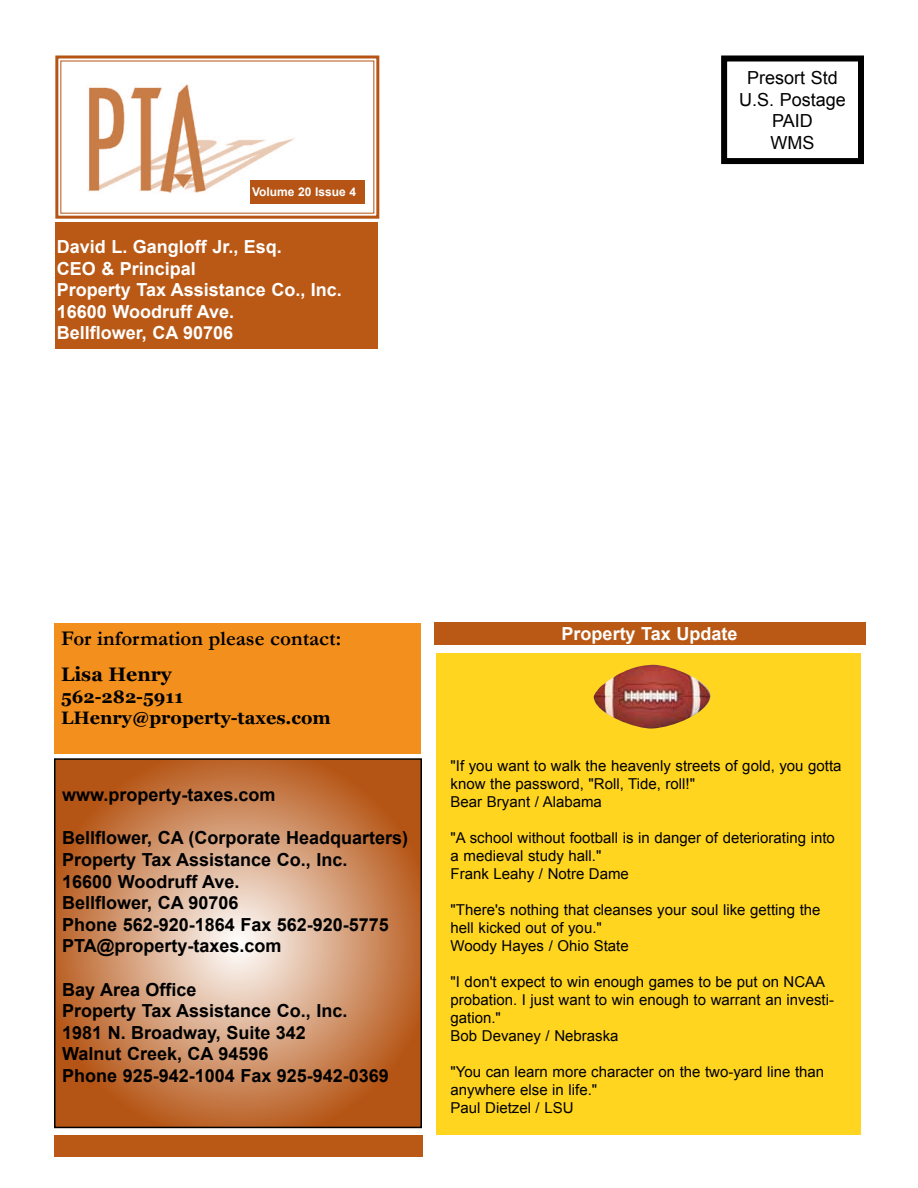
<style>
.page{position:relative;width:918px;height:1188px;background:#fff}
.page>*{position:absolute;margin:0;border:0;box-sizing:border-box;transform-origin:0 0}
.t1{font:700 21px "Garamond";color:#000}
.t2{font:700 19.5px "Georgia";color:#000}
.t3{font:700 18px/21.6px "Arial";color:#000}
.t4{font:700 18px/21.6px "Arial";color:#fff}
.t5{font:700 18px/21.6px "Georgia";color:#000}
.t6{font:18px/21.6px "Arial";color:#000;text-align:center}
.t7{font:15px/18px "Arial";color:#000}
.t8{font:700 12px "Arial";color:#fff}
</style>
<div class="page">
<svg style="left:55px;top:55px;width:325px;height:164px"></svg>
<svg style="left:57px;top:761px;width:362px;height:364px;background:#cc8a5e"></svg>
<div style="left:54px;top:758px;width:368px;height:370px;border:2px solid #000"></div>
<div style="left:434px;top:622px;width:431px;height:23px;background:#b95915"></div>
<div style="left:54px;top:1135px;width:368px;height:22px;background:#b95915"></div>
<div style="left:251px;top:180px;width:114px;height:24px;background:#b55414"></div>
<div style="left:55px;top:222px;width:323px;height:127px;background:#b95915"></div>
<div style="left:721px;top:56px;width:143px;height:108px;border:6px solid #000"></div>
<div style="left:54px;top:623px;width:367px;height:130px;background:#f3901d"></div>
<div style="left:436px;top:653px;width:425px;height:482px;background:#ffd520"></div>
<img style="left:594px;top:665px;width:117px;height:64px">
<p class="t8" style="left:252px;top:185px;width:106px">Volume 20 Issue 4</p>
<p class="t4" style="left:57px;top:236px;width:287px">David L. Gangloff Jr., Esq.<br>CEO &amp; Principal<br>Property Tax Assistance Co., Inc.<br>16600 Woodruff Ave.<br>Bellflower, CA 90706</p>
<p class="t6" style="left:739px;top:67px;width:108px">Presort Std<br>U.S. Postage<br>PAID<br>WMS</p>
<h1 class="t1" style="left:61px;top:624px;width:282px">For information please contact:</h1>
<h2 class="t2" style="left:61px;top:663px;width:112px">Lisa Henry</h2>
<p class="t5" style="left:61px;top:686px;width:271px">562-282-5911<br>LHenry@property-taxes.com</p>
<p class="t3" style="left:62px;top:784px;width:215px">www.property-taxes.com</p>
<p class="t3" style="left:62px;top:827px;width:347px">Bellflower, CA (Corporate Headquarters)<br>Property Tax Assistance Co., Inc.<br>16600 Woodruff Ave.<br>Bellflower, CA 90706<br>Phone 562-920-1864 Fax 562-920-5775<br>PTA@property-taxes.com</p>
<p class="t3" style="left:62px;top:979px;width:328px">Bay Area Office<br>Property Tax Assistance Co., Inc.<br>1981 N. Broadway, Suite 342<br>Walnut Creek, CA 94596<br>Phone 925-942-1004 Fax 925-942-0369</p>
<p class="t4" style="left:562px;top:623px;width:177px">Property Tax Update</p>
<p class="t7" style="left:451px;top:757px;width:392px">"If you want to walk the heavenly streets of gold, you gotta know the password, "Roll, Tide, roll!"<br>Bear Bryant / Alabama</p>
<p class="t7" style="left:451px;top:829px;width:386px">"A school without football is in danger of deteriorating into a medieval study hall."<br>Frank Leahy / Notre Dame</p>
<p class="t7" style="left:451px;top:901px;width:372px">"There's nothing that cleanses your soul like getting the hell kicked out of you."<br>Woody Hayes / Ohio State</p>
<p class="t7" style="left:451px;top:973px;width:385px">"I don't expect to win enough games to be put on NCAA probation. I just want to win enough to warrant an investi&shy;gation."<br>Bob Devaney / Nebraska</p>
<p class="t7" style="left:451px;top:1063px;width:375px">"You can learn more character on the two-yard line than anywhere else in life."<br>Paul Dietzel / LSU</p>
</div>
